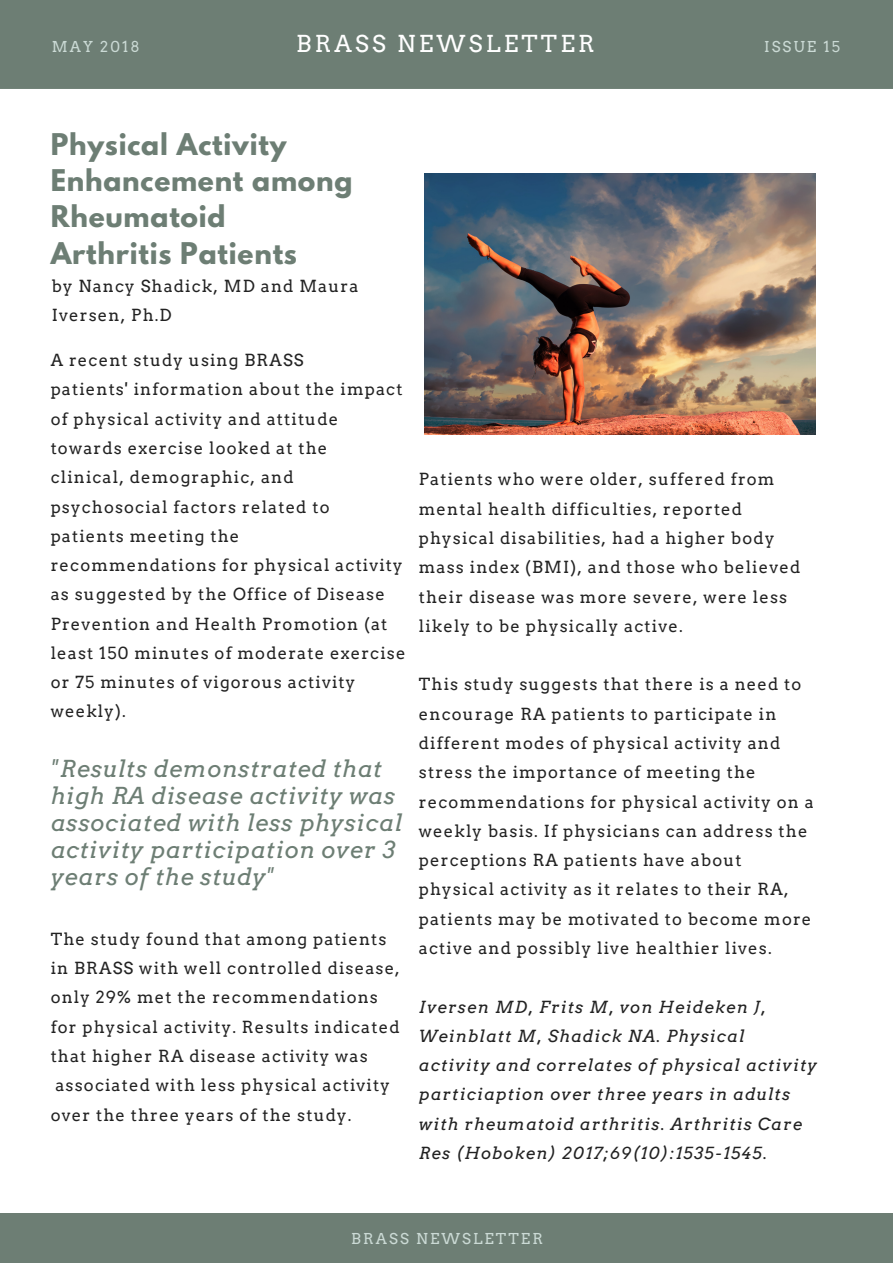
<style>
.page{position:relative;width:893px;height:1263px;background:#fff}
.page>*{position:absolute;margin:0;border:0;box-sizing:border-box;transform-origin:0 0}
.t1{font:700 26.55px/36px "League Spartan";letter-spacing:.03em;color:#6d7e74}
.t2{font:italic 23.25px/27px "Arvo";letter-spacing:.03em;color:#6d7e74}
.t3{font:23.25px "Arvo";letter-spacing:.14em;color:#fff}
.t4{font:16.5px/29.2px "Arvo";letter-spacing:.07em;color:#222}
.t5{font:italic 16.5px/29.2px "Arvo";letter-spacing:.07em;color:#222}
.t6{font:14.85px "Arvo";letter-spacing:.14em;color:#cbdad5}
</style>
<div class="page">
<div style="left:0;top:0;width:893px;height:89px;background:#6d7e74"></div>
<div style="left:0;top:1213px;width:893px;height:50px;background:#6d7e74"></div>
<img style="left:424px;top:173px;width:391px;height:262px">
<p class="t6" style="left:52px;top:38px;width:89px">MAY 2018</p>
<h2 class="t3" style="left:296px;top:29px;width:300px">BRASS NEWSLETTER</h2>
<p class="t6" style="left:764px;top:38px;width:78px">ISSUE 15</p>
<h1 class="t1" style="left:51px;top:130px;width:303px">Physical Activity<br>Enhancement among<br>Rheumatoid<br>Arthritis Patients</h1>
<p class="t4" style="left:52px;top:271px;width:308px">by Nancy Shadick, MD and Maura<br>Iversen, Ph.D</p>
<p class="t4" style="left:51px;top:346px;width:356px">A recent study using BRASS<br>patients' information about the impact of physical activity and attitude towards exercise looked at the<br>clinical, demographic, and psychosocial factors related to patients meeting the recommendations for physical activity as suggested by the Office of Disease<br>Prevention and Health Promotion (at least 150 minutes of moderate exercise or 75 minutes of vigorous activity weekly).</p>
<h2 class="t2" style="left:51px;top:755px;width:353px">"Results demonstrated that high RA disease activity was associated with less physical activity participation over 3 years of the study"</h2>
<p class="t4" style="left:51px;top:924px;width:351px">The study found that among patients in BRASS with well controlled disease, only 29% met the recommendations for physical activity. Results indicated that higher RA disease activity was associated with less physical activity over the three years of the study.</p>
<p class="t4" style="left:419px;top:465px;width:383px">Patients who were older, suffered from mental health difficulties, reported physical disabilities, had a higher body mass index (BMI), and those who believed their disease was more severe, were less likely to be physically active.</p>
<p class="t4" style="left:419px;top:670px;width:396px">This study suggests that there is a need to encourage RA patients to participate in different modes of physical activity and stress the importance of meeting the recommendations for physical activity on a weekly basis. If physicians can address the perceptions RA patients have about physical activity as it relates to their RA, patients may be motivated to become more active and possibly live healthier lives.</p>
<p class="t5" style="left:419px;top:992px;width:399px">Iversen MD, Frits M, von Heideken J, Weinblatt M, Shadick NA. Physical activity and correlates of physical activity particiaption over three years in adults with rheumatoid arthritis. Arthritis Care Res (Hoboken) 2017;69(10):1535-1545.</p>
<p class="t6" style="left:351px;top:1230px;width:193px">BRASS NEWSLETTER</p>
</div>
